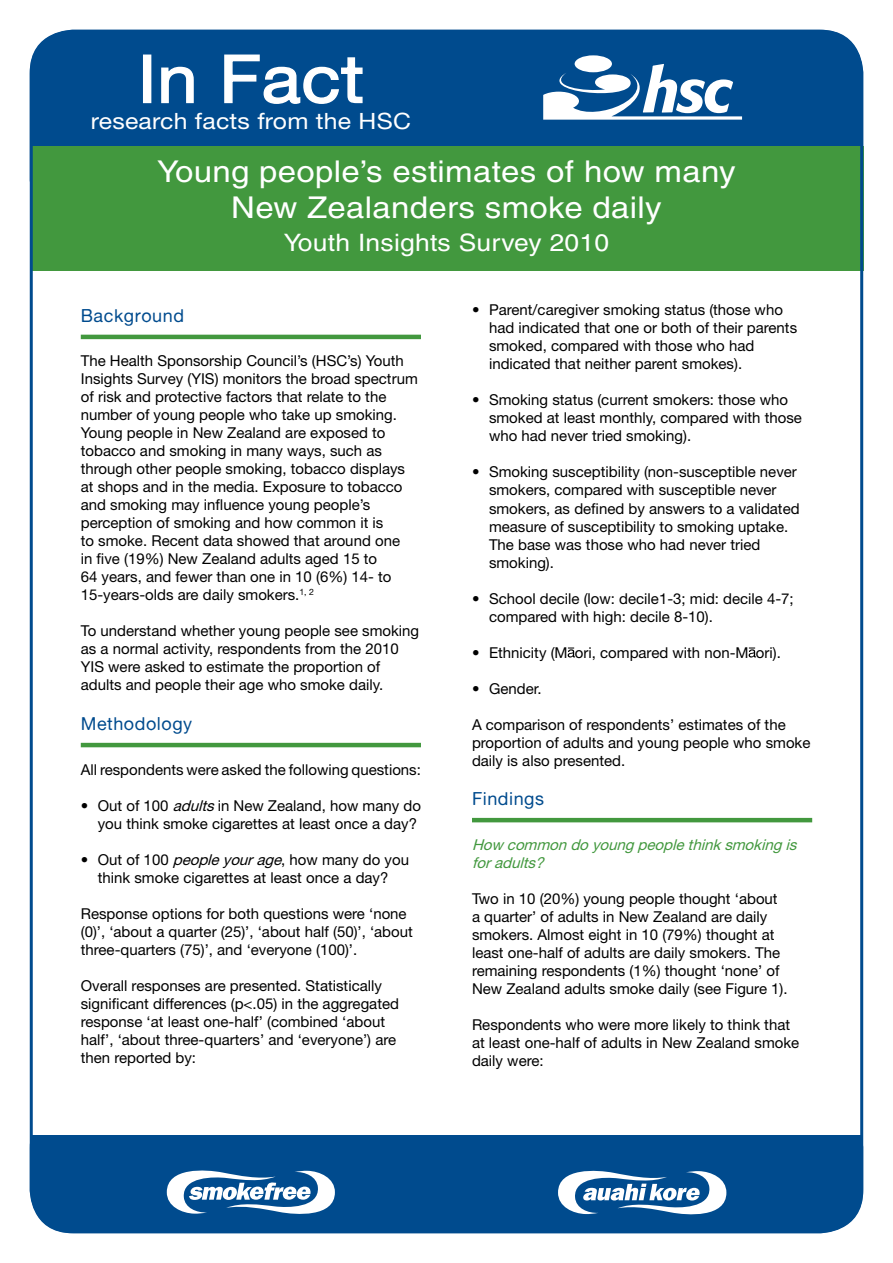
<style>
.page{position:relative;width:893px;height:1263px;background:#fff}
.page>*{position:absolute;margin:0;border:0;box-sizing:border-box;transform-origin:0 0}
.t1{font:66px "Helvetica Neue LT Std";letter-spacing:.01em;color:#fff;scale:1.1 1}
.t2{font:30px/36px "Helvetica";letter-spacing:.01em;color:#fff;text-align:center;scale:1.1 1}
.t3{font:24px "Helvetica";letter-spacing:.01em;color:#fff;scale:1.1 1}
.t4{font:22.5px "Helvetica Neue LT Std";letter-spacing:.01em;color:#fff;scale:1.1 1}
.FShead2{font:18px "Alte Haas Grotesk";letter-spacing:.03em;color:#004b8e}
.FSbody{font:15px/18px "Helvetica Neue LT Std";color:#000}
.FSsub{font:italic 15px/18px "Helvetica Neue LT Std";color:#42983e}
.s1{font-style:italic}
</style>
<div class="page">
<div style="left:30px;top:30px;width:833px;height:192px;background:#004b8e;border-radius:43px"></div>
<div style="left:30px;top:1106px;width:833px;height:127px;background:#004b8e;border-radius:43px"></div>
<div style="left:30px;top:1094px;width:833px;height:41px;background:#fff"></div>
<div style="left:143px;top:55px;width:8px;height:48px;border:2px solid #fff"></div>
<svg style="left:161px;top:66px;width:33px;height:38px"></svg>
<svg style="left:224px;top:54px;width:139px;height:50px"></svg>
<div style="left:30px;top:147px;width:833px;height:124px;background:#42983e"></div>
<hr style="left:81px;top:335px;width:340px;height:4px;background:#42983e">
<hr style="left:81px;top:743px;width:340px;height:4px;background:#42983e">
<hr style="left:472px;top:818px;width:340px;height:4px;background:#42983e">
<svg style="left:568px;top:647px;width:7px;height:10px"></svg>
<svg style="left:749px;top:647px;width:7px;height:10px"></svg>
<svg style="left:558px;top:1170px;width:168px;height:44px"></svg>
<svg style="left:167px;top:1170px;width:168px;height:44px"></svg>
<svg style="left:543px;top:55px;width:199px;height:65px"></svg>
<p class="t1" style="left:138px;top:40px;width:207px">In Fact</p>
<p class="t4" style="left:91px;top:108px;width:292px">research facts from the HSC</p>
<p class="t2" style="left:157px;top:153px;width:527px">Young people’s estimates of how many<br>New Zealanders smoke daily</p>
<p class="t3" style="left:284px;top:229px;width:297px">Youth Insights Survey 2010</p>
<p class="FShead2" style="left:81px;top:305px;width:105px">Background</p>
<p class="FSbody" style="left:81px;top:352px;width:339px">The Health Sponsorship Council’s (HSC’s) Youth Insights Survey (YIS) monitors the broad spectrum of risk and protective factors that relate to the number of young people who take up smoking.<br>Young people in New Zealand are exposed to tobacco and smoking in many ways, such as through other people smoking, tobacco displays at shops and in the media. Exposure to tobacco and smoking may influence young people’s perception of smoking and how common it is<br>to smoke. Recent data showed that around one<br>in five (19%) New Zealand adults aged 15 to<br>64 years, and fewer than one in 10 (6%) 14- to 15-years-olds are daily smokers.<sup>1,</sup> <sup>2</sup></p>
<p class="FSbody" style="left:81px;top:622px;width:340px">To understand whether young people see smoking as a normal activity, respondents from the 2010<br>YIS were asked to estimate the proportion of adults and people their age who smoke daily.</p>
<p class="FShead2" style="left:81px;top:713px;width:113px">Methodology</p>
<p class="FSbody" style="left:81px;top:760px;width:342px">All respondents were asked the following questions:</p>
<p class="FSbody" style="left:81px;top:796px;width:342px;text-align:right">• Out of 100 <span class="s1">adults</span>in New Zealand, how many do you think smoke cigarettes at least once a day?</p>
<p class="FSbody" style="left:81px;top:850px;width:330px;text-align:center">• Out of 100 <span class="s1">peopleyourage</span>, how many do you think smoke cigarettes at least once a day?</p>
<p class="FSbody" style="left:81px;top:904px;width:334px">Response options for both questions were ‘none (0)’, ‘about a quarter (25)’, ‘about half (50)’, ‘about three-quarters (75)’, and ‘everyone (100)’.</p>
<p class="FSbody" style="left:81px;top:976px;width:320px">Overall responses are presented. Statistically significant differences (p&lt;.05) in the aggregated response ‘at least one-half’ (combined ‘about half’, ‘about three-quarters’ and ‘everyone’) are then reported by:</p>
<p class="FSbody" style="left:489px;top:301px;width:310px;text-indent:-17px">• Parent/caregiver smoking status (those who had indicated that one or both of their parents smoked, compared with those who had indicated that neither parent smokes).</p>
<p class="FSbody" style="left:489px;top:391px;width:314px;text-indent:-17px">• Smoking status (current smokers: those who smoked at least monthly, compared with those who had never tried smoking).</p>
<p class="FSbody" style="left:489px;top:463px;width:312px;text-indent:-17px">• Smoking susceptibility (non-susceptible never smokers, compared with susceptible never smokers, as defined by answers to a validated measure of susceptibility to smoking uptake.<br>The base was those who had never tried smoking).</p>
<p class="FSbody" style="left:489px;top:589px;width:306px;text-indent:-17px">• School decile (low: decile1-3; mid: decile 4-7; compared with high: decile 8-10).</p>
<p class="FSbody" style="left:472px;top:643px;width:310px">• Ethnicity (M ori, compared with non-M ori).</p>
<p class="FSbody" style="left:472px;top:679px;width:71px">• Gender.</p>
<p class="FSbody" style="left:472px;top:715px;width:340px">A comparison of respondents’ estimates of the proportion of adults and young people who smoke daily is also presented.</p>
<p class="FShead2" style="left:472px;top:788px;width:74px">Findings</p>
<p class="FSsub" style="left:472px;top:835px;width:330px">How commondoyoungpeoplethinksmokingis foradults?</p>
<p class="FSbody" style="left:472px;top:889px;width:317px">Two in 10 (20%) young people thought ‘about a quarter’ of adults in New Zealand are daily smokers. Almost eight in 10 (79%) thought at least one-half of adults are daily smokers. The remaining respondents (1%) thought ‘none’ of New Zealand adults smoke daily (see Figure 1).</p>
<p class="FSbody" style="left:472px;top:1015px;width:329px">Respondents who were more likely to think that at least one-half of adults in New Zealand smoke daily were:</p>
</div>
